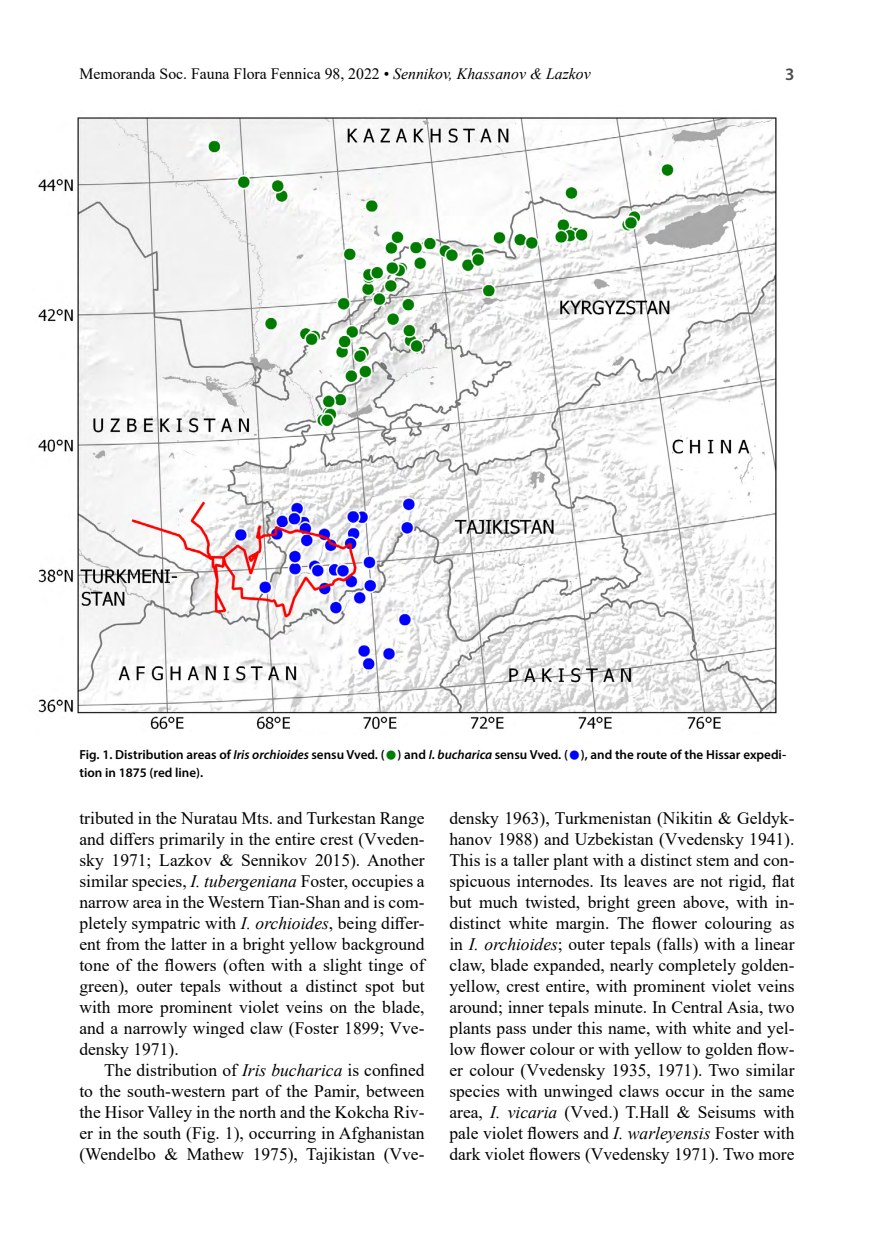
<style>
.page{position:relative;width:874px;height:1241px;background:#fff}
.page>*{position:absolute;margin:0;border:0;box-sizing:border-box;transform-origin:0 0}
.t1{font:17.5px/21px "Times New Roman";color:#000;text-align:justify}
.t2{font:600 17.5px "Myriad Pro";color:#4d4d4d}
.t3{font:15.75px "Times New Roman";color:#000}
.t4{font:600 13.12px/17.5px "Myriad Pro";color:#000}
.s1{font-style:italic}
.s2{font-family:"Times New Roman";font-weight:400;font-size:21px;color:#007c00}
.s3{font-family:"Times New Roman";font-weight:400;font-size:21px;color:#00f}
</style>
<div class="page">
<img style="left:38px;top:117px;width:739px;height:613px">
<p class="t3" style="left:79px;top:63px;width:512px">Memoranda Soc. Fauna Flora Fennica 98, 2022 • <span class="s1">Sennikov, Khassanov &amp; Lazkov</span></p>
<p class="t2" style="left:784px;top:63px;width:11px">3</p>
<p class="t4" style="left:79px;top:745px;width:707px">Fig. 1. Distribution areas of <span class="s1">Iris orchioides</span> sensu Vved. (<span class="s2">●</span>) and <span class="s1">I. bucharica</span> sensu Vved. (<span class="s3">●</span>), and the route of the Hissar expedi&shy;tion in 1875 (red line).</p>
<p class="t1" style="left:79px;top:806px;width:346px">tributed in the Nuratau Mts. and Turkestan Range and differs primarily in the entire crest (Vveden&shy;sky 1971; Lazkov &amp; Sennikov 2015). Another similar species, <span class="s1">I. tubergeniana</span> Foster, occupies a narrow area in the Western Tian-Shan and is com&shy;pletely sympatric with <span class="s1">I. orchioides</span>, being differ&shy;ent from the latter in a bright yellow background tone of the flowers (often with a slight tinge of green), outer tepals without a distinct spot but with more prominent violet veins on the blade, and a narrowly winged claw (Foster 1899; Vve&shy;densky 1971).</p>
<p class="t1" style="left:79px;top:1058px;width:346px;text-indent:25px">The distribution of <span class="s1">Iris bucharica</span> is confined to the south-western part of the Pamir, between the Hisor Valley in the north and the Kokcha Riv&shy;er in the south (Fig. 1), occurring in Afghanistan (Wendelbo &amp; Mathew 1975), Tajikistan (Vve-</p>
<p class="t1" style="left:449px;top:806px;width:346px">densky 1963), Turkmenistan (Nikitin &amp; Geldyk&shy;hanov 1988) and Uzbekistan (Vvedensky 1941).<br>This is a taller plant with a distinct stem and con&shy;spicuous internodes. Its leaves are not rigid, flat but much twisted, bright green above, with in&shy;distinct white margin. The flower colouring as in <span class="s1">I. orchioides</span>; outer tepals (falls) with a linear claw, blade expanded, nearly completely golden&shy;yellow, crest entire, with prominent violet veins around; inner tepals minute. In Central Asia, two plants pass under this name, with white and yel&shy;low flower colour or with yellow to golden flow&shy;er colour (Vvedensky 1935, 1971). Two similar species with unwinged claws occur in the same area, <span class="s1">I. vicaria</span> (Vved.) T.Hall &amp; Seisums with pale violet flowers and <span class="s1">I. warleyensis</span> Foster with dark violet flowers (Vvedensky 1971). Two more</p>
</div>
